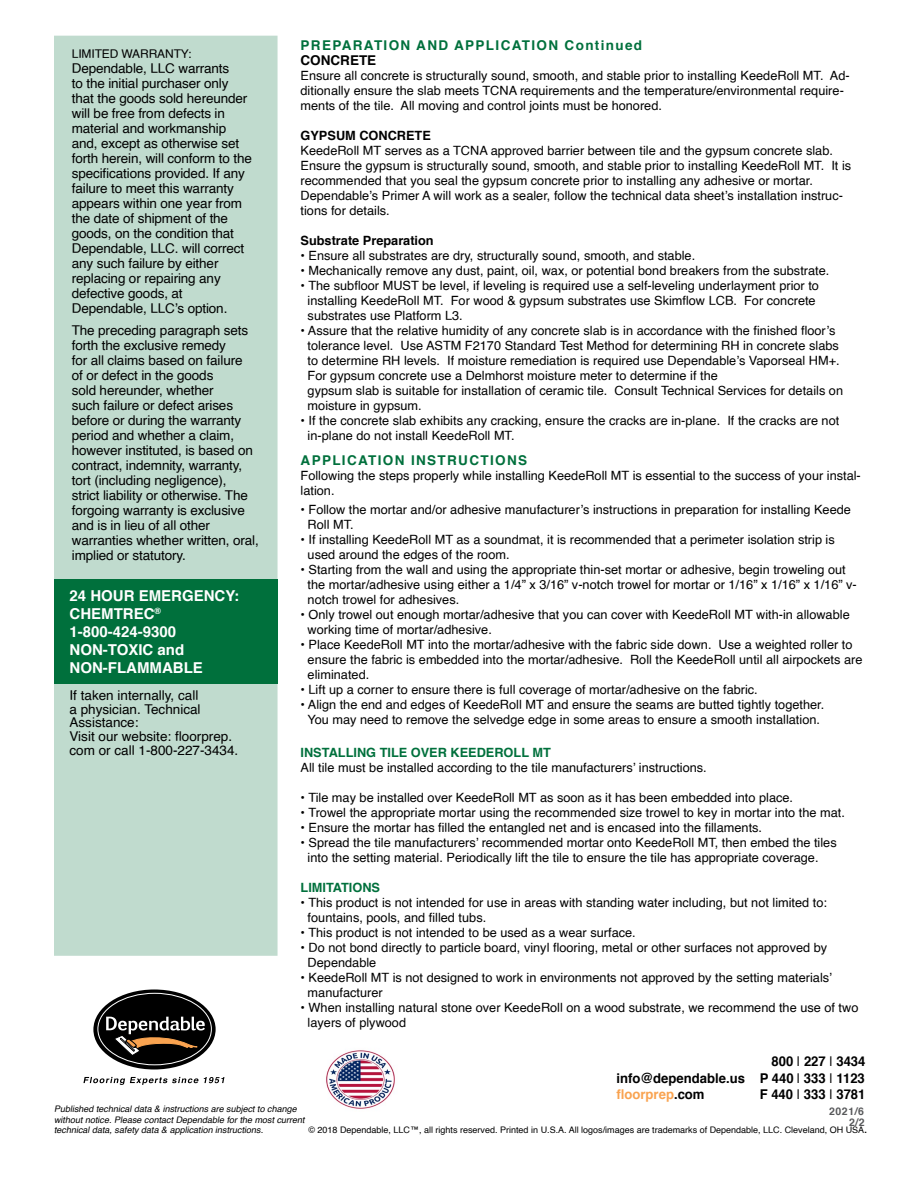
<style>
.page{position:relative;width:918px;height:1188px;background:#fff}
.page>*{position:absolute;margin:0;border:0;box-sizing:border-box;transform-origin:0 0}
.t1{font:700 15px/18px "Helvetica";color:#fff}
.t2{font:13.5px/15px "Helvetica";letter-spacing:-.01em;color:#000}
.t3{font:700 13.5px/16.5px "Helvetica";color:#000}
.t4{font:700 13.5px "Helvetica";letter-spacing:.1em;color:#00703c}
.t5{font:12.75px/15px "Helvetica";color:#000}
.t6{font:700 12.75px "Helvetica";color:#00703c}
.t7{font:700 12.75px "Helvetica";color:#000}
.t8{font:12px "Helvetica";letter-spacing:-.01em;color:#000}
.t9{font:700 10.5px "Helvetica";color:#58595b}
.t10{font:italic 9px/10.8px "Helvetica";color:#000}
.t11{font:9px "Helvetica";color:#000}
.s1{font-weight:400}
.s2{font-weight:700}
.s3{color:#f9a350}
</style>
<div class="page">
<div style="left:54px;top:36px;width:224px;height:920px;background:#c0dbce"></div>
<svg style="left:93px;top:989px;width:123px;height:80px"></svg>
<div style="left:98px;top:993px;width:113px;height:72px;background:#000;border-radius:50%"></div>
<svg style="left:106px;top:1017px;width:99px;height:39px"></svg>
<svg style="left:83px;top:1077px;width:141px;height:8px"></svg>
<div style="left:54px;top:579px;width:224px;height:105px;background:#00703c"></div>
<img style="left:326px;top:1050px;width:69px;height:59px">
<p class="t8" style="left:72px;top:44px;width:121px">LIMITED WARRANTY:</p>
<p class="t2" style="left:72px;top:61px;width:182px">Dependable, LLC warrants<br>to the initial purchaser only that the goods sold hereunder will be free from defects in material and workmanship and, except as otherwise set forth herein, will conform to the specifications provided. If any failure to meet this warranty appears within one year from the date of shipment of the goods, on the condition that<br>Dependable, LLC. will correct any such failure by either replacing or repairing any defective goods, at<br>Dependable, LLC’s option.</p>
<p class="t2" style="left:72px;top:323px;width:188px">The preceding paragraph sets forth the exclusive remedy<br>for all claims based on failure<br>of or defect in the goods<br>sold hereunder, whether<br>such failure or defect arises before or during the warranty period and whether a claim, however instituted, is based on contract, indemnity, warranty, tort (including negligence),<br>strict liability or otherwise. The forgoing warranty is exclusive and is in lieu of all other warranties whether written, oral, implied or statutory.</p>
<p class="t1" style="left:70px;top:587px;width:171px">24 HOUR EMERGENCY:<br>CHEMTREC<sup>®<br></sup>1-800-424-9300<br>NON-TOXIC and<br>NON-FLAMMABLE</p>
<p class="t2" style="left:70px;top:689px;width:170px;line-height:13.8px">If taken internally, call<br>a physician. Technical<br>Assistance:<br>Visit our website: floorprep. com or call 1-800-227-3434.</p>
<p class="t4" style="left:301px;top:34px;width:343px">PREPARATION AND APPLICATION Continued</p>
<p class="t3" style="left:301px;top:52px;width:77px">CONCRETE</p>
<p class="t5" style="left:301px;top:68px;width:551px">Ensure all concrete is structurally sound, smooth, and stable prior to installing KeedeRoll MT. Ad&shy;ditionally ensure the slab meets TCNA requirements and the temperature/environmental require&shy;ments of the tile. All moving and control joints must be honored.</p>
<p class="t7" style="left:301px;top:125px;width:132px">GYPSUM CONCRETE</p>
<p class="t5" style="left:301px;top:143px;width:552px">KeedeRoll MT serves as a TCNA approved barrier between tile and the gypsum concrete slab.<br>Ensure the gypsum is structurally sound, smooth, and stable prior to installing KeedeRoll MT. It is recommended that you seal the gypsum concrete prior to installing any adhesive or mortar.<br>Dependable’s Primer A will work as a sealer, follow the technical data sheet’s installation instruc&shy;tions for details.</p>
<p class="t7" style="left:301px;top:230px;width:135px">Substrate Preparation</p>
<p class="t5" style="left:301px;top:248px;width:396px">• Ensure all substrates are dry, structurally sound, smooth, and stable.</p>
<p class="t5" style="left:301px;top:263px;width:530px">• Mechanically remove any dust, paint, oil, wax, or potential bond breakers from the substrate.</p>
<p class="t5" style="left:308px;top:278px;width:513px;text-indent:-7px">• The subfloor MUST be level, if leveling is required use a self-leveling underlayment prior to installing KeedeRoll MT. For wood &amp; gypsum substrates use Skimflow LCB. For concrete substrates use Platform L3.</p>
<p class="t5" style="left:308px;top:323px;width:537px;text-indent:-7px">• Assure that the relative humidity of any concrete slab is in accordance with the finished floor’s tolerance level. Use ASTM F2170 Standard Test Method for determining RH in concrete slabs to determine RH levels. If moisture remediation is required use Dependable’s Vaporseal HM+.<br>For gypsum concrete use a Delmhorst moisture meter to determine if the<br>gypsum slab is suitable for installation of ceramic tile. Consult Technical Services for details on moisture in gypsum.</p>
<p class="t5" style="left:308px;top:413px;width:533px;text-indent:-7px">• If the concrete slab exhibits any cracking, ensure the cracks are in-plane. If the cracks are not in-plane do not install KeedeRoll MT.</p>
<p class="t4" style="left:301px;top:449px;width:228px">APPLICATION INSTRUCTIONS</p>
<p class="t5" style="left:301px;top:468px;width:562px">Following the steps properly while installing KeedeRoll MT is essential to the success of your instal&shy;lation.</p>
<p class="t5" style="left:308px;top:503px;width:545px;text-indent:-7px">• Follow the mortar and/or adhesive manufacturer’s instructions in preparation for installing Keede<br>Roll MT.</p>
<p class="t5" style="left:308px;top:533px;width:529px;text-indent:-7px">• If installing KeedeRoll MT as a soundmat, it is recommended that a perimeter isolation strip is used around the edges of the room.</p>
<p class="t5" style="left:308px;top:563px;width:551px;text-indent:-7px">• Starting from the wall and using the appropriate thin-set mortar or adhesive, begin troweling out the mortar/adhesive using either a 1/4” x 3/16” v-notch trowel for mortar or 1/16” x 1/16” x 1/16” v&shy;notch trowel for adhesives.</p>
<p class="t5" style="left:308px;top:608px;width:544px;text-indent:-7px">• Only trowel out enough mortar/adhesive that you can cover with KeedeRoll MT with-in allowable working time of mortar/adhesive.</p>
<p class="t5" style="left:308px;top:638px;width:556px;text-indent:-7px">• Place KeedeRoll MT into the mortar/adhesive with the fabric side down. Use a weighted roller to ensure the fabric is embedded into the mortar/adhesive. Roll the KeedeRoll until all airpockets are eliminated.</p>
<p class="t5" style="left:301px;top:683px;width:459px">• Lift up a corner to ensure there is full coverage of mortar/adhesive on the fabric.</p>
<p class="t5" style="left:301px;top:698px;width:525px;text-align:center">• Align the end and edges of KeedeRoll MT and ensure the seams are butted tightly together.<br>You may need to remove the selvedge edge in some areas to ensure a smooth installation.</p>
<p class="t6" style="left:301px;top:743px;width:252px">INSTALLING TILE OVER KEEDEROLL MT</p>
<p class="t5" style="left:301px;top:761px;width:408px">All tile must be installed according to the tile manufacturers’ instructions.</p>
<p class="t5" style="left:301px;top:791px;width:494px">• Tile may be installed over KeedeRoll MT as soon as it has been embedded into place.</p>
<p class="t5" style="left:301px;top:806px;width:546px">• Trowel the appropriate mortar using the recommended size trowel to key in mortar into the mat.</p>
<p class="t5" style="left:301px;top:821px;width:463px">• Ensure the mortar has filled the entangled net and is encased into the fillaments.</p>
<p class="t5" style="left:308px;top:836px;width:531px;text-indent:-7px">• Spread the tile manufacturers’ recommended mortar onto KeedeRoll MT, then embed the tiles into the setting material. Periodically lift the tile to ensure the tile has appropriate coverage.</p>
<p class="t6" style="left:301px;top:878px;width:81px">LIMITATIONS</p>
<p class="t5" style="left:308px;top:896px;width:521px;text-indent:-7px">• This product is not intended for use in areas with standing water including, but not limited to: fountains, pools, and filled tubs.</p>
<p class="t5" style="left:301px;top:926px;width:337px">• This product is not intended to be used as a wear surface.</p>
<p class="t5" style="left:308px;top:941px;width:521px;text-indent:-7px">• Do not bond directly to particle board, vinyl flooring, metal or other surfaces not approved by<br>Dependable</p>
<p class="t5" style="left:308px;top:971px;width:526px;text-indent:-7px">• KeedeRoll MT is not designed to work in environments not approved by the setting materials’ manufacturer</p>
<p class="t5" style="left:308px;top:1001px;width:552px;text-indent:-7px">• When installing natural stone over KeedeRoll on a wood substrate, we recommend the use of two layers of plywood</p>
<p class="t3" style="left:760px;top:1053px;width:107px;text-align:justify;text-indent:12px">800 <span class="s1">|</span> 227 <span class="s1">|</span> 3434<br>P 440 <span class="s1">|</span> 333 <span class="s1">|</span> 1123<br>F 440 <span class="s1">|</span> 333 <span class="s1">|</span> 3781</p>
<p class="t11" style="left:308px;top:1123px;width:560px">© 2018 Dependable, LLC™, all rights reserved. Printed in U.S.A. All logos/images are trademarks of Dependable, LLC. Cleveland, OH USA<span class="s2">.</span></p>
<p class="t3" style="left:617px;top:1070px;width:130px">info@dependable.us <span class="s3">floorprep</span>.com</p>
<p class="t10" style="left:54px;top:1103px;width:255px">Published technicaldata &amp; instructionsare subjectto change withoutnotice.Please contactDependable forthe mostcurrent technicaldata,safetydata &amp; application instructions.</p>
<p class="t9" style="left:829px;top:1103px;width:36px">2021/6</p>
<p class="t9" style="left:849px;top:1114px;width:17px">2/2</p>
</div>
